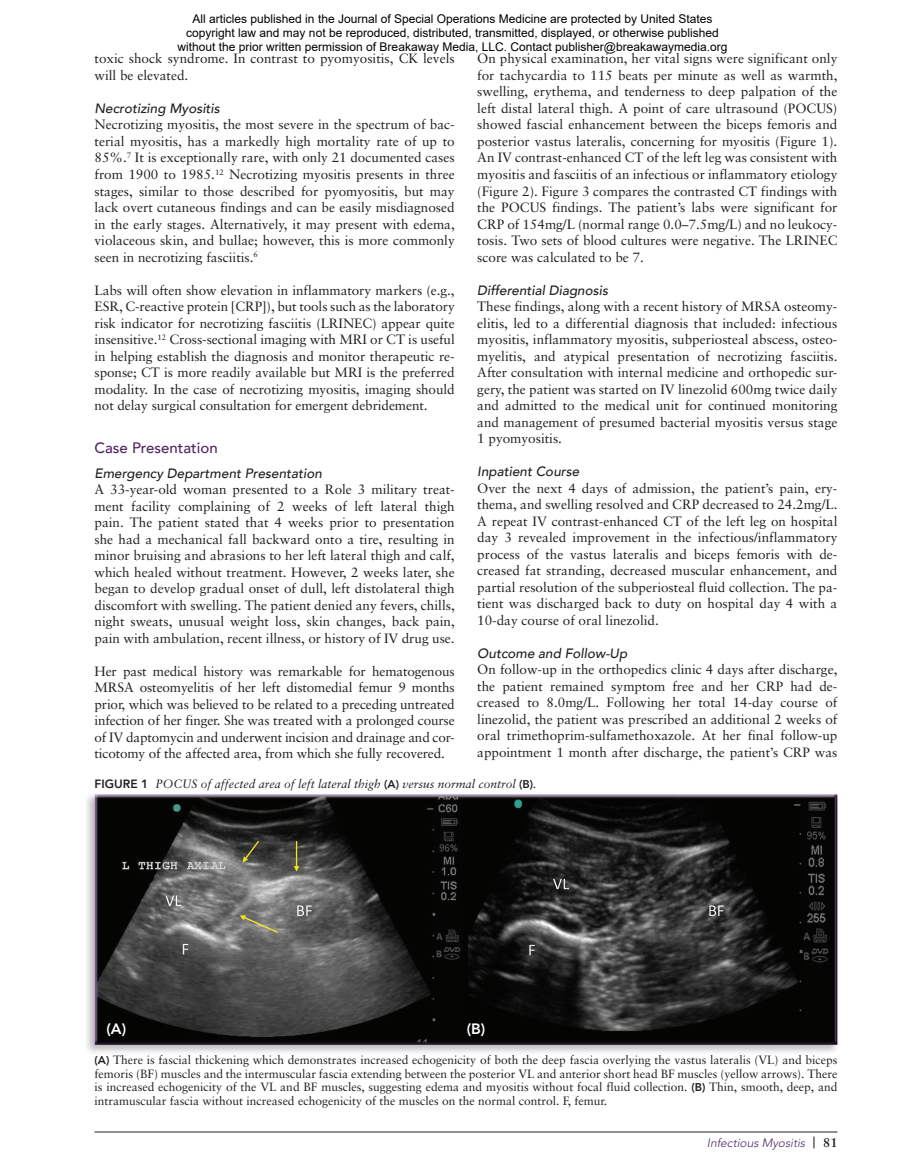
<style>
.page{position:relative;width:905px;height:1175px;background:#fff}
.page>*{position:absolute;margin:0;border:0;box-sizing:border-box;transform-origin:0 0}
.t1{font:500 15px "Avenir";color:#512562}
.t2{font:800 15px "Avenir";color:#fff}
.t3{font:13.5px/16.5px "Sabon";color:#231f20;text-align:justify}
.t4{font:italic 500 13.5px "Avenir";color:#231f20}
.t5{font:12px/13.5px "Sabon";color:#231f20;text-align:justify}
.t6{font:12px/14.4px "Arial";color:#000;text-align:center}
.t7{font:italic 12px "Sabon";color:#231f20}
.t8{font:italic 300 12px "Avenir";color:#512562}
.s1{font-family:"Avenir";font-weight:800;font-style:normal}
.s2{font-family:"Avenir";font-weight:800;font-style:normal;font-size:11.25px}
.s3{font-family:"Avenir";font-weight:800;font-size:11.25px}
.s4{font-family:"Gotham Condensed";font-weight:500;font-style:normal;font-size:13.5px;color:#231f20}
.s5{font-family:"Sabon";font-weight:700;font-style:normal;font-size:12.75px;color:#231f20}
</style>
<div class="page">
<hr style="left:94px;top:1131px;width:743px;height:1px;background:#231f20">
<div style="left:84px;top:792px;width:755px;height:263px;background:#231f20;opacity:.3"></div>
<div style="left:92px;top:794px;width:745px;height:251px;background:#231f20;opacity:.75"></div>
<p class="t6" style="left:177px;top:11px;width:551px">All articles published in the Journal of Special Operations Medicine are protected by United States copyright law and may not be reproduced, distributed, transmitted, displayed, or otherwise published without the prior written permission of Breakaway Media, LLC. Contact publisher@breakawaymedia.org</p>
<p class="t3" style="left:477px;top:50px;width:362px">On physical examination, her vital signs were significant only for tachycardia to 115 beats per minute as well as warmth, swelling, erythema, and tenderness to deep palpation of the left distal lateral thigh. A point of care ultrasound (POCUS) showed fascial enhancement between the biceps femoris and posterior vastus lateralis, concerning for myositis (Figure 1).<br>An IV contrast-enhanced CT of the left leg was consistent with myositis and fasciitis of an infectious or inflammatory etiology (Figure 2). Figure 3 compares the contrasted CT findings with the POCUS findings. The patient’s labs were significant for CRP of 154mg/L (normal range 0.0–7.5mg/L) and no leukocy&shy;tosis. Two sets of blood cultures were negative. The LRINEC score was calculated to be 7.</p>
<p class="t4" style="left:477px;top:282px;width:132px">Differential Diagnosis</p>
<p class="t3" style="left:477px;top:298px;width:362px">These findings, along with a recent history of MRSA osteomy&shy;elitis, led to a differential diagnosis that included: infectious myositis, inflammatory myositis, subperiosteal abscess, osteo&shy;myelitis, and atypical presentation of necrotizing fasciitis.<br>After consultation with internal medicine and orthopedic sur&shy;gery, the patient was started on IV linezolid 600mg twice daily and admitted to the medical unit for continued monitoring and management of presumed bacterial myositis versus stage 1 pyomyositis.</p>
<p class="t4" style="left:477px;top:463px;width:104px">Inpatient Course</p>
<p class="t3" style="left:477px;top:479px;width:362px">Over the next 4 days of admission, the patient’s pain, ery&shy;thema, and swelling resolved and CRP decreased to 24.2mg/L.<br>A repeat IV contrast-enhanced CT of the left leg on hospital day 3 revealed improvement in the infectious/inflammatory process of the vastus lateralis and biceps femoris with de&shy;creased fat stranding, decreased muscular enhancement, and partial resolution of the subperiosteal fluid collection. The pa&shy;tient was discharged back to duty on hospital day 4 with a 10-day course of oral linezolid.</p>
<p class="t4" style="left:477px;top:645px;width:152px">Outcome and Follow-Up</p>
<p class="t3" style="left:477px;top:661px;width:362px">On follow-up in the orthopedics clinic 4 days after discharge, the patient remained symptom free and her CRP had de&shy;creased to 8.0mg/L. Following her total 14-day course of linezolid, the patient was prescribed an additional 2 weeks of oral trimethoprim-sulfamethoxazole. At her final follow-up appointment 1 month after discharge, the patient’s CRP was</p>
<p class="t3" style="left:94px;top:50px;width:362px">toxic shock syndrome. In contrast to pyomyositis, CK levels will be elevated.</p>
<p class="t4" style="left:94px;top:100px;width:127px">Necrotizing Myositis</p>
<p class="t3" style="left:94px;top:116px;width:362px">Necrotizing myositis, the most severe in the spectrum of bac&shy;terial myositis, has a markedly high mortality rate of up to 85%.<sup>7</sup> It is exceptionally rare, with only 21 documented cases from 1900 to 1985.<sup>12</sup> Necrotizing myositis presents in three stages, similar to those described for pyomyositis, but may lack overt cutaneous findings and can be easily misdiagnosed in the early stages. Alternatively, it may present with edema, violaceous skin, and bullae; however, this is more commonly seen in necrotizing fasciitis.<sup>6</sup></p>
<p class="t3" style="left:94px;top:281px;width:362px">Labs will often show elevation in inflammatory markers (e.g., ESR, C-reactive protein [CRP]), but tools such as the laboratory risk indicator for necrotizing fasciitis (LRINEC) appear quite insensitive.<sup>12</sup> Cross-sectional imaging with MRI or CT is useful in helping establish the diagnosis and monitor therapeutic re&shy;sponse; CT is more readily available but MRI is the preferred modality. In the case of necrotizing myositis, imaging should not delay surgical consultation for emergent debridement.</p>
<p class="t1" style="left:94px;top:434px;width:125px">Case Presentation</p>
<p class="t4" style="left:94px;top:465px;width:229px">Emergency Department Presentation</p>
<p class="t3" style="left:94px;top:481px;width:362px">A 33-year-old woman presented to a Role 3 military treat&shy;ment facility complaining of 2 weeks of left lateral thigh pain. The patient stated that 4 weeks prior to presentation she had a mechanical fall backward onto a tire, resulting in minor bruising and abrasions to her left lateral thigh and calf, which healed without treatment. However, 2 weeks later, she began to develop gradual onset of dull, left distolateral thigh discomfort with swelling. The patient denied any fevers, chills, night sweats, unusual weight loss, skin changes, back pain, pain with ambulation, recent illness, or history of IV drug use.</p>
<p class="t3" style="left:94px;top:662px;width:362px">Her past medical history was remarkable for hematogenous MRSA osteomyelitis of her left distomedial femur 9 months prior, which was believed to be related to a preceding untreated infection of her finger. She was treated with a prolonged course of IV daptomycin and underwent incision and drainage and cor&shy;ticotomy of the affected area, from which she fully recovered.</p>
<p class="t7" style="left:94px;top:776px;width:443px"><span class="s1">FIGURE 1</span> POCUS of affected area of left lateral thigh <span class="s2">(A)</span> versus normal control <span class="s2">(B)</span>.</p>
<p class="t2" style="left:106px;top:1017px;width:21px">(A)</p>
<p class="t2" style="left:466px;top:1017px;width:20px">(B)</p>
<p class="t5" style="left:94px;top:1053px;width:744px"><span class="s3">(A)</span> There is fascial thickening which demonstrates increased echogenicity of both the deep fascia overlying the vastus lateralis (VL) and biceps femoris (BF) muscles and the intermuscular fascia extending between the posterior VL and anterior short head BF muscles (yellow arrows). There is increased echogenicity of the VL and BF muscles, suggesting edema and myositis without focal fluid collection. <span class="s3">(B)</span> Thin, smooth, deep, and intramuscular fascia without increased echogenicity of the muscles on the normal control. F, femur.</p>
<p class="t8" style="left:707px;top:1136px;width:132px">Infectious Myositis <span class="s4">|</span> <span class="s5">8 1</span></p>
</div>
